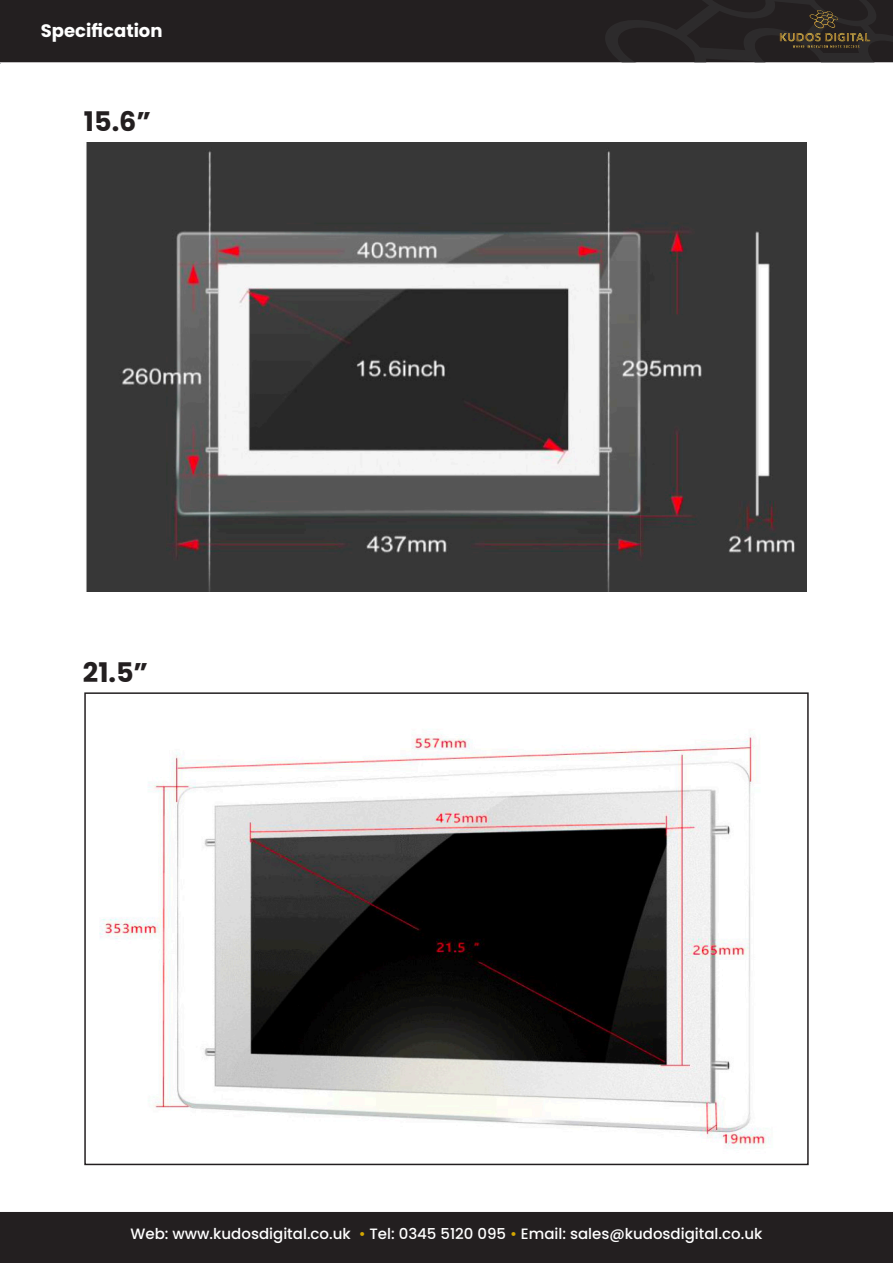
<style>
.page{position:relative;width:893px;height:1263px;background:#fff}
.page>*{position:absolute;margin:0;border:0;box-sizing:border-box;transform-origin:0 0}
.t1{font:700 27px "Poppins";color:#231f20}
.t2{font:700 18px "Poppins";color:#fff}
.t3{font:500 15px "Poppins";color:#fff}
.s1{color:#d3a600}
</style>
<div class="page">
<div style="left:0;top:1212px;width:893px;height:51px;background:#231f20"></div>
<div style="left:0;top:0;width:605px;height:62px;background:#231f20"></div>
<svg style="left:605px;top:0;width:288px;height:62px;background:#262223"></svg>
<svg style="left:0;top:32px;width:6px;height:31px"></svg>
<img style="left:770px;top:3px;width:112px;height:49px">
<div style="left:30px;top:0;width:185px;height:47px;background:#231f20"></div>
<img style="left:86px;top:142px;width:721px;height:450px">
<img style="left:99px;top:734px;width:671px;height:415px">
<div style="left:84px;top:692px;width:725px;height:473px;border:2px solid #231f20"></div>
<p class="t2" style="left:41px;top:20px;width:123px">Specification</p>
<p class="t2" style="left:41px;top:19px;width:139px">Other Features</p>
<p class="t1" style="left:84px;top:106px;width:69px">15.6”</p>
<p class="t1" style="left:83px;top:657px;width:67px">21.5”</p>
<p class="t3" style="left:131px;top:1225px;width:633px">Web: www.kudosdigital.co.uk <span class="s1">•</span> Tel: 0345 5120 095 <span class="s1">•</span> Email: sales@kudosdigital.co.uk</p>
</div>
